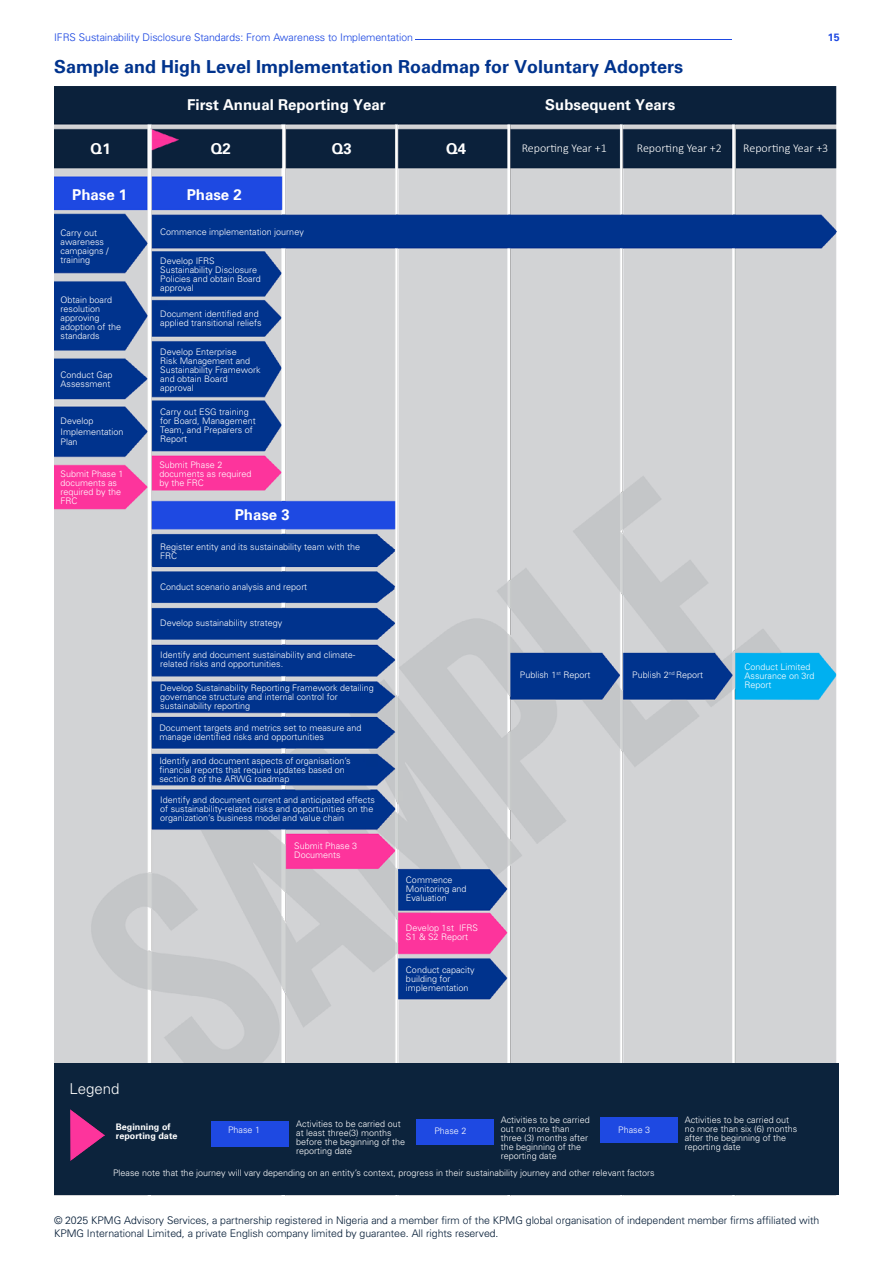
<style>
.page{position:relative;width:893px;height:1263px;background:#fff}
.page>*{position:absolute;margin:0;border:0;box-sizing:border-box;transform-origin:0 0}
.t1{font:700 18px "Univers";color:#00338d}
.t2{font:700 15px "Univers";color:#fff}
.t3{font:300 15px "Univers";color:#fff}
.t4{font:300 12px "Calibri";color:#fff}
.t5{font:300 10.5px/12.6px "Univers";color:#0c233c}
.t6{font:300 10.5px "Univers";color:#1e49e2}
.t7{font:700 10.5px "Univers";color:#1e49e2}
.t8{font:300 9px/9px "Univers";color:#fff}
.t9{font:700 9px/9px "Univers";color:#fff}
.s1{font-family:"Univers 65"}
</style>
<div class="page">
<hr style="left:415px;top:39px;width:317px;height:1px;background:#1e49e2">
<img style="left:54px;top:87px;width:783px;height:976px">
<div style="left:54px;top:1063px;width:785px;height:132px;background:#0c233c"></div>
<img style="left:71px;top:1110px;width:33px;height:50px">
<div style="left:211px;top:1121px;width:78px;height:25px;background:#1e49e2"></div>
<div style="left:416px;top:1119px;width:78px;height:26px;background:#1e49e2"></div>
<div style="left:600px;top:1117px;width:78px;height:26px;background:#1e49e2"></div>
<p class="t6" style="left:54px;top:31px;width:361px">IFRS Sustainability Disclosure Standards: From Awareness to Implementation</p>
<p class="t7" style="left:828px;top:31px;width:13px">15</p>
<h1 class="t1" style="left:54px;top:56px;width:631px">Sample and High Level Implementation Roadmap for Voluntary Adopters</h1>
<h2 class="t2" style="left:187px;top:96px;width:200px">Fi<span class="s1">rst</span> Annual Reporting Year</h2>
<h2 class="t2" style="left:545px;top:96px;width:132px">Subsequent Years</h2>
<h2 class="t2" style="left:91px;top:140px;width:22px">Q1</h2>
<h2 class="t2" style="left:211px;top:140px;width:22px">Q2</h2>
<h2 class="t2" style="left:332px;top:140px;width:22px">Q3</h2>
<h2 class="t2" style="left:446px;top:140px;width:22px">Q4</h2>
<h3 class="t4" style="left:522px;top:141px;width:87px">Reporting Year +1</h3>
<h3 class="t4" style="left:637px;top:141px;width:87px">Reporting Year +2</h3>
<h3 class="t4" style="left:743px;top:141px;width:87px">Reporting Year +3</h3>
<h2 class="t2" style="left:72px;top:186px;width:57px">Phase 1</h2>
<h2 class="t2" style="left:187px;top:186px;width:57px">Phase 2</h2>
<p class="t8" style="left:61px;top:228px;width:50px">Carry out awareness campaigns / training</p>
<p class="t8" style="left:61px;top:295px;width:62px">Obtain board resolution approving adoption of the standards</p>
<p class="t8" style="left:61px;top:370px;width:54px">Conduct Gap<br>Assessment</p>
<p class="t8" style="left:61px;top:416px;width:65px;line-height:10.5px">Develop<br>Implementation<br>Plan</p>
<p class="t8" style="left:61px;top:469px;width:65px">Submit Phase 1 documents as required by the<br>FRC</p>
<p class="t8" style="left:160px;top:227px;width:145px">Commence implementation journey</p>
<p class="t8" style="left:160px;top:256px;width:102px">Develop IFRS<br>Sustainability Disclosure<br>Policies and obtain Board approval</p>
<p class="t8" style="left:160px;top:309px;width:103px">Document identified and applied transitional reliefs</p>
<p class="t8" style="left:160px;top:347px;width:102px">Develop Enterprise<br>Risk Management and<br>Sustainability Framework and obtain Board approval</p>
<p class="t8" style="left:160px;top:407px;width:97px">Carry out ESG training for Board, Management<br>Team, and Preparers of<br>Report</p>
<p class="t8" style="left:159px;top:461px;width:94px">Submit Phase 2 documents as required by the FRC</p>
<h2 class="t2" style="left:235px;top:505px;width:57px">Phase 3</h2>
<p class="t8" style="left:160px;top:542px;width:202px">Register entity and its sustainability team with the<br>FRC</p>
<p class="t8" style="left:160px;top:582px;width:149px">Conduct scenario analysis and report</p>
<p class="t8" style="left:160px;top:618px;width:124px">Develop sustainability strategy</p>
<p class="t8" style="left:160px;top:651px;width:197px">Identify and document sustainability and climate&shy;related risks and opportunities.</p>
<p class="t8" style="left:160px;top:683px;width:215px">Develop Sustainability Reporting Framework detailing governance structure and internal control for sustainability reporting</p>
<p class="t8" style="left:159px;top:723px;width:204px">Document targets and metrics set to measure and manage identified risks and opportunities</p>
<p class="t8" style="left:159px;top:757px;width:193px">Identify and document aspects of organisation’s financial reports that require updates based on section 8 of the ARWG roadmap</p>
<p class="t8" style="left:160px;top:795px;width:216px">Identify and document current and anticipated effects of sustainability-related risks and opportunities on the organization’s business model and value chain</p>
<p class="t8" style="left:294px;top:842px;width:65px">Submit Phase 3<br>Documents</p>
<p class="t8" style="left:520px;top:671px;width:72px">Publish 1<sup>st</sup> Report</p>
<p class="t8" style="left:632px;top:671px;width:72px">Publish 2<sup>nd</sup> Report</p>
<p class="t8" style="left:745px;top:662px;width:72px">Conduct Limited<br>Assurance on 3rd<br>Report</p>
<h2 class="t3" style="left:70px;top:1079px;width:52px">Legend</h2>
<p class="t8" style="left:406px;top:875px;width:62px">Commence<br>Monitoring and<br>Evaluation</p>
<p class="t8" style="left:406px;top:923px;width:74px">Develop 1st IFRS<br>S1 &amp; S2 Report</p>
<p class="t8" style="left:406px;top:965px;width:70px">Conduct capacity building for implementation</p>
<p class="t8" style="left:228px;top:1125px;width:34px">Phase 1</p>
<p class="t8" style="left:296px;top:1119px;width:111px">Activities to be carried out at least three(3) months before the beginning of the reporting date</p>
<p class="t8" style="left:434px;top:1126px;width:34px">Phase 2</p>
<p class="t8" style="left:501px;top:1115px;width:91px">Activities to be carried out no more than three (3) months after the beginning of the reporting date</p>
<p class="t8" style="left:618px;top:1125px;width:34px">Phase 3</p>
<p class="t8" style="left:685px;top:1115px;width:114px">Activities to be carried out no more than six (6) months after the beginning of the reporting date</p>
<p class="t8" style="left:113px;top:1168px;width:543px">Please note that the journey will vary depending on an entity’s context, progress in their sustainability journey and other relevant factors</p>
<p class="t9" style="left:116px;top:1122px;width:63px">Beginning of reporting date</p>
<p class="t5" style="left:54px;top:1214px;width:767px">© 2025 KPMG Advisory Services, a partnership registered in Nigeria and a member firm of the KPMG global organisation of independent member firms affiliated with<br>KPMG International Limited, a private English company limited by guarantee. All rights reserved.</p>
</div>
